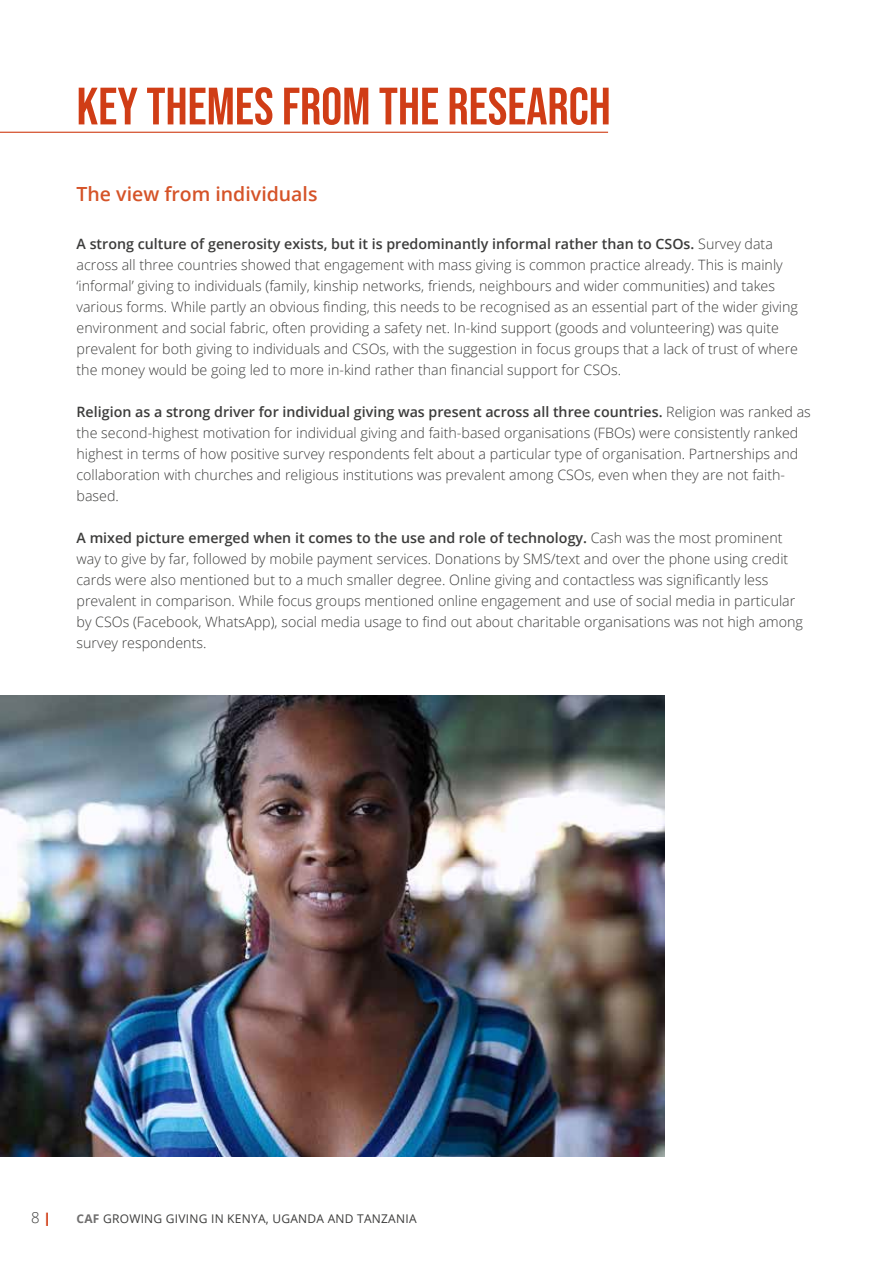
<style>
.page{position:relative;width:893px;height:1263px;background:#fff}
.page>*{position:absolute;margin:0;border:0;box-sizing:border-box;transform-origin:0 0}
.t1{font:52.5px "Bebas Neue";color:#d03d16}
.t2{font:600 19.5px "Open Sans";color:#d55328}
.t3{font:300 15px "Open Sans";color:#3c3c3b}
.t4{font:300 14.25px/21px "Open Sans";color:#3c3c3b}
.t5{font:12px "Open Sans";letter-spacing:.02em;color:#3c3c3b}
.s1{font-weight:600}
.s2{font-weight:800;font-size:13.5px;color:#d03d16}
.s3{font-weight:700;color:#706f6f}
</style>
<div class="page">
<hr style="left:0;top:132px;width:608px;height:1px;background:#d03d16">
<img style="left:0;top:696px;width:664px;height:461px">
<h1 class="t1" style="left:77px;top:77px;width:536px">KEY THEMES FROM THE RESEARCH</h1>
<h2 class="t2" style="left:77px;top:181px;width:243px">The view from individuals</h2>
<p class="t4" style="left:77px;top:233px;width:723px"><span class="s1">A strong culture of generosity exists, but it is predominantly informal rather than to CSOs.</span> Survey data across all three countries showed that engagement with mass giving is common practice already. This is mainly ‘informal’ giving to individuals (family, kinship networks, friends, neighbours and wider communities) and takes various forms. While partly an obvious finding, this needs to be recognised as an essential part of the wider giving environment and social fabric, often providing a safety net. In-kind support (goods and volunteering) was quite prevalent for both giving to individuals and CSOs, with the suggestion in focus groups that a lack of trust of where the money would be going led to more in-kind rather than financial support for CSOs.</p>
<p class="t4" style="left:77px;top:401px;width:736px"><span class="s1">Religion as a strong driver for individual giving was present across all three countries.</span> Religion was ranked as the second-highest motivation for individual giving and faith-based organisations (FBOs) were consistently ranked highest in terms of how positive survey respondents felt about a particular type of organisation. Partnerships and collaboration with churches and religious institutions was prevalent among CSOs, even when they are not faith&shy;based.</p>
<p class="t4" style="left:77px;top:527px;width:728px"><span class="s1">A mixed picture emerged when it comes to the use and role of technology.</span> Cash was the most prominent way to give by far, followed by mobile payment services. Donations by SMS/text and over the phone using credit cards were also mentioned but to a much smaller degree. Online giving and contactless was significantly less prevalent in comparison. While focus groups mentioned online engagement and use of social media in particular by CSOs (Facebook, WhatsApp), social media usage to find out about charitable organisations was not high among survey respondents.</p>
<p class="t3" style="left:31px;top:1207px;width:21px">8 <span class="s2">|</span></p>
<p class="t5" style="left:77px;top:1210px;width:342px"><span class="s3">CAF</span> GROWING GIVING IN KENYA, UGANDA AND TANZANIA</p>
</div>
